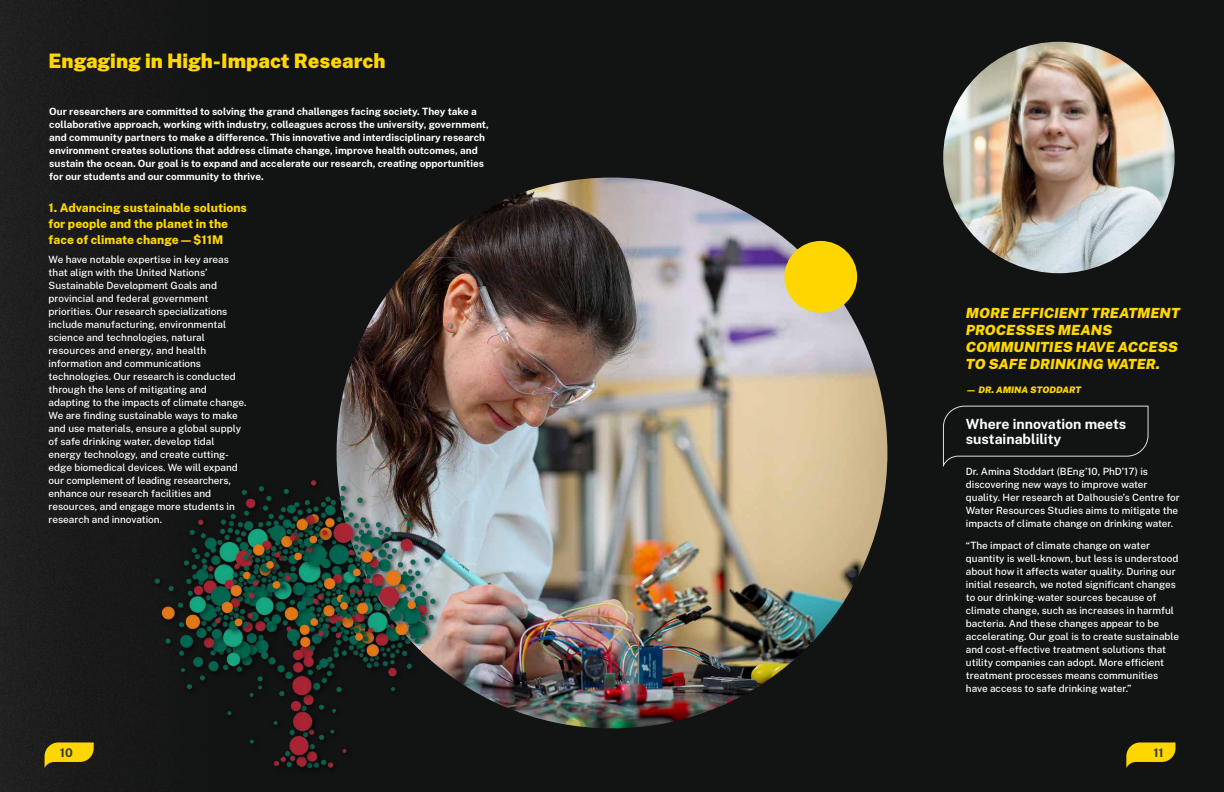
<style>
.page{position:relative;width:1224px;height:792px;background:#121313}
.page>*{position:absolute;margin:0;border:0;box-sizing:border-box;transform-origin:0 0}
.Heading_20_BeakGold{font:900 20px "Public Sans";color:#ffd600}
.Quote_14_BeakGold{font:italic 900 14px/17px "Public Sans";color:#ffd600}
.Subheading_14_CloudWhite{font:700 14px/15px "Public Sans";color:#fff}
.Subheading_14_BeakGold{font:800 12px/16px "Public Sans";color:#ffd600}
.t1{font:700 12px "Public Sans";color:#343432}
.Body_10_WingtipBlack{font:500 10px/13px "Public Sans";color:#fff}
.Body_10_CloudWhite{font:500 10px/13px "Public Sans";color:#fff}
.Body_10_Bold_CloudWhite{font:700 10px/13px "Public Sans";color:#fff}
.QuoteAuthor_9_BeakGold{font:italic 900 9px "Public Sans";color:#ffd600}
</style>
<div class="page">
<div style="left:0;top:0;width:249px;height:792px;background:#181919"></div>
<img style="left:337px;top:178px;width:550px;height:550px;border-radius:275px">
<img style="left:943px;top:42px;width:232px;height:231px;border-radius:116px">
<div style="left:785px;top:241px;width:72px;height:72px;background:#ffd600;border-radius:50%"></div>
<img style="left:154px;top:462px;width:311px;height:306px">
<svg style="left:943px;top:406px;width:206px;height:61px"></svg>
<svg style="left:1126px;top:742px;width:50px;height:26px"></svg>
<svg style="left:45px;top:742px;width:49px;height:25px"></svg>
<p class="Heading_20_BeakGold" style="left:49px;top:46px;width:338px">Engaging in High-Impact Research</p>
<p class="Body_10_Bold_CloudWhite" style="left:49px;top:105px;width:441px">Our researchers are committed to solving the grand challenges facing society. They take a collaborative approach, working with industry, colleagues across the university, government, and community partners to make a difference. This innovative and interdisciplinary research environment creates solutions that address climate change, improve health outcomes, and sustain the ocean. Our goal is to expand and accelerate our research, creating opportunities for our students and our community to thrive.</p>
<p class="Subheading_14_BeakGold" style="left:49px;top:198px;width:200px">1. Advancing sustainable solutions for people and the planet in the face of climate change—$11M</p>
<p class="Body_10_WingtipBlack" style="left:49px;top:252px;width:200px">We have notable expertise in key areas that align with the United Nations’ Sustainable Development Goals and provincial and federal government priorities. Our research specializations include manufacturing, environmental science and technologies, natural resources and energy, and health information and communications technologies. Our research is conducted through the lens of mitigating and adapting to the impacts of climate change.<br>We are finding sustainable ways to make and use materials, ensure a global supply of safe drinking water, develop tidal energy technology, and create cutting&shy;edge biomedical devices. We will expand our complement of leading researchers, enhance our research facilities and resources, and engage more students in research and innovation.</p>
<p class="Quote_14_BeakGold" style="left:966px;top:303px;width:216px">MORE EFFICIENT TREATMENT<br>PROCESSES MEANS<br>COMMUNITIES HAVE ACCESS<br>TO SAFE DRINKING WATER.</p>
<p class="QuoteAuthor_9_BeakGold" style="left:966px;top:383px;width:117px">— DR. AMINA STODDART</p>
<p class="Subheading_14_CloudWhite" style="left:966px;top:415px;width:162px">Where innovation meets sustainablility</p>
<p class="Body_10_CloudWhite" style="left:966px;top:464px;width:216px">Dr. Amina Stoddart (BEng’10, PhD’17) is discovering new ways to improve water quality. Her research at Dalhousie’s Centre for Water Resources Studies aims to mitigate the impacts of climate change on drinking water.</p>
<p class="Body_10_CloudWhite" style="left:966px;top:538px;width:215px">“The impact of climate change on water quantity is well-known, but less is understood about how it affects water quality. During our initial research, we noted significant changes to our drinking-water sources because of climate change, such as increases in harmful bacteria. And these changes appear to be accelerating. Our goal is to create sustainable and cost-effective treatment solutions that utility companies can adopt. More efficient treatment processes means communities have access to safe drinking water.”</p>
<p class="t1" style="left:60px;top:743px;width:14px">10</p>
<p class="t1" style="left:1154px;top:743px;width:12px">11</p>
</div>
